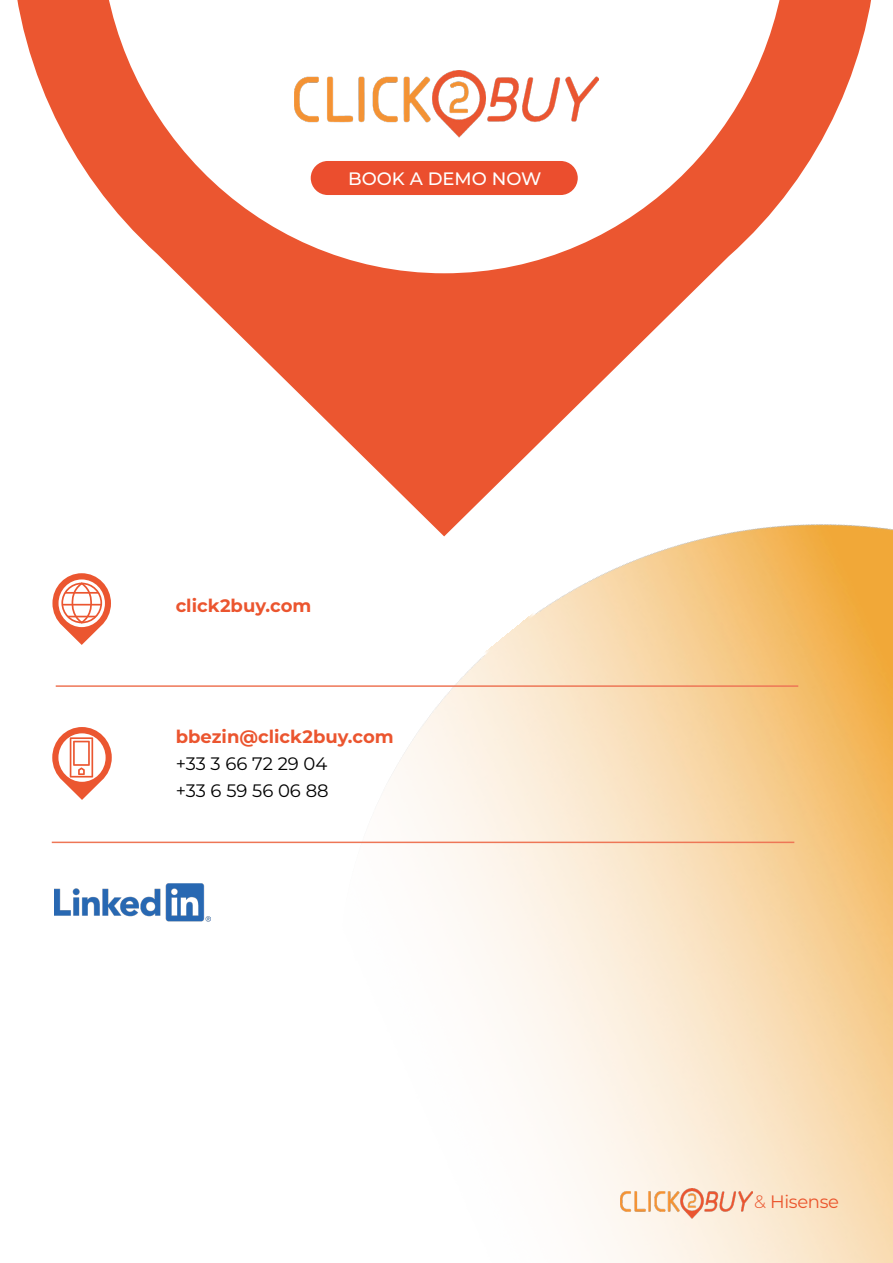
<style>
.page{position:relative;width:893px;height:1263px;background:#fff}
.page>*{position:absolute;margin:0;border:0;box-sizing:border-box;transform-origin:0 0}
.t1{font:700 18px "Montserrat";color:#eb552f}
.t2{font:18px/27px "Montserrat";color:#000}
.t3{font:500 18px "Montserrat";color:#fff}
.t4{font:18px "Montserrat";letter-spacing:-.02em;color:#eb552d}
.s1{font-weight:300}
</style>
<div class="page">
<img style="left:153px;top:527px;width:740px;height:736px">
<svg style="left:17px;top:0;width:861px;height:536px"></svg>
<img style="left:295px;top:71px;width:303px;height:67px">
<svg style="left:52px;top:727px;width:60px;height:73px"></svg>
<svg style="left:52px;top:573px;width:59px;height:72px"></svg>
<hr style="left:56px;top:685px;width:742px;height:2px;background:#ee7656">
<hr style="left:52px;top:842px;width:742px;height:1px;background:#ee7656">
<img style="left:54px;top:853px;width:156px;height:97px">
<div style="left:311px;top:161px;width:267px;height:34px;background:#eb4e2e;border-radius:17px"></div>
<img style="left:620px;top:1189px;width:132px;height:29px">
<p class="t3" style="left:348px;top:166px;width:195px">BOOK A DEMO NOW</p>
<p class="t1" style="left:176px;top:593px;width:137px">click2buy.com</p>
<p class="t1" style="left:176px;top:723px;width:219px">bbezin@click2buy.com</p>
<p class="t2" style="left:176px;top:749px;width:154px">+33 3 66 72 29 04 +33 6 59 56 06 88</p>
<p class="t4" style="left:754px;top:1189px;width:86px"><span class="s1">&amp;</span> Hisense</p>
</div>
